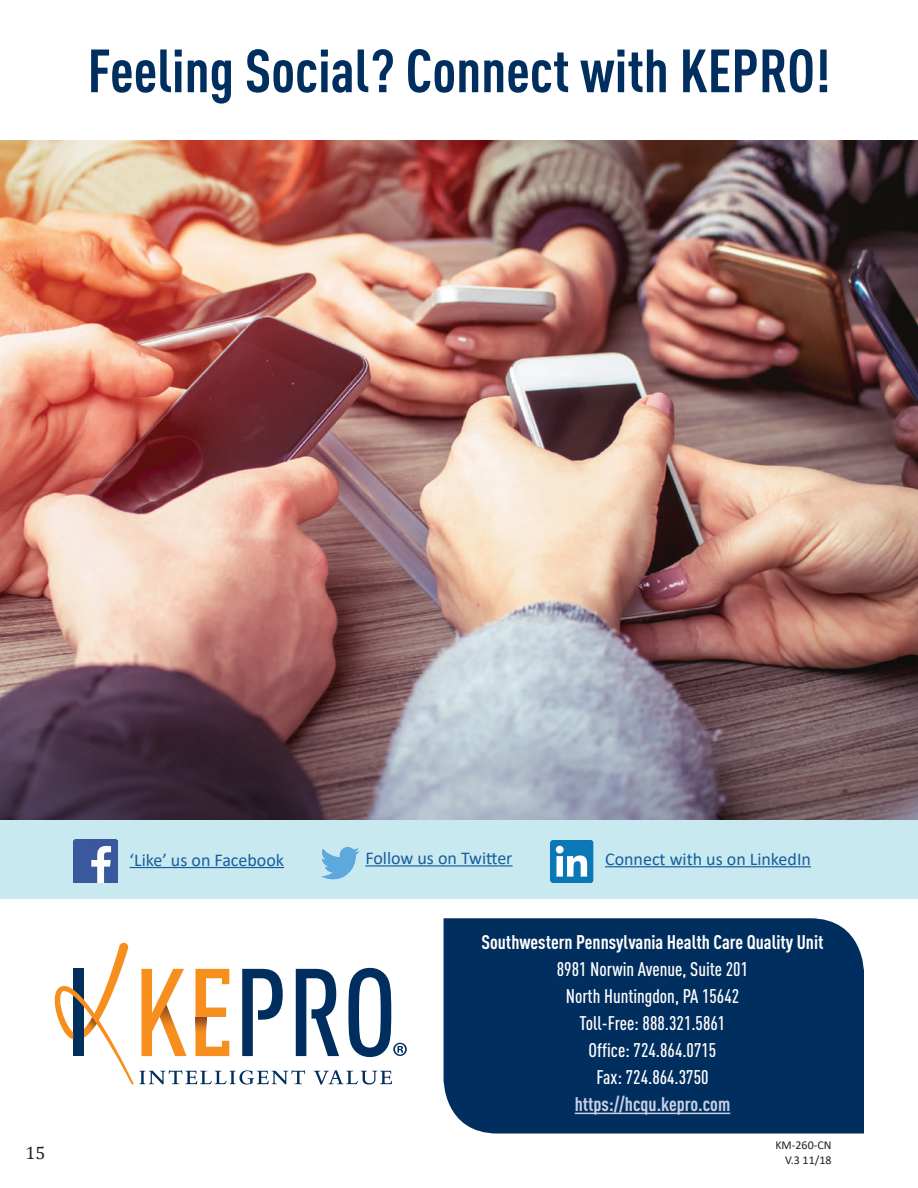
<style>
.page{position:relative;width:918px;height:1188px;background:#fff}
.page>*{position:absolute;margin:0;border:0;box-sizing:border-box;transform-origin:0 0}
.t1{font:700 condensed 60px "DIN Pro";color:#002e5e}
.t2{font:500 condensed 19.5px/27px "DIN Pro";color:#fff;text-align:center}
.t3{font:700 condensed 19.5px "DIN Pro";color:#fff}
.t4{font:700 condensed 19.5px "DIN Pro";color:#c8d0e6}
.t5{font:18px "Calibri";color:#175d9e}
.t6{font:18px "Cambria";color:#231f20}
.t7{font:12px/15px "Calibri";color:#231f20;text-align:right}
</style>
<div class="page">
<img style="left:0;top:140px;width:918px;height:680px">
<div style="left:0;top:820px;width:918px;height:79px;background:#c8e9ef"></div>
<hr style="left:130px;top:867px;width:154px;height:1px;background:#175d9e">
<hr style="left:605px;top:866px;width:206px;height:1px;background:#175d9e">
<hr style="left:365px;top:865px;width:148px;height:2px;background:#175d9e">
<img style="left:74px;top:840px;width:44px;height:43px">
<img style="left:321px;top:847px;width:39px;height:33px">
<img style="left:550px;top:840px;width:44px;height:43px">
<div style="left:444px;top:918px;width:420px;height:216px;background:#002e5e"></div>
<svg style="left:55px;top:942px;width:352px;height:143px"></svg>
<hr style="left:575px;top:1113px;width:155px;height:1px;background:#c8d0e6">
<h1 class="t1" style="left:88px;top:26px;width:744px">Feeling Social? Connect with KEPRO!</h1>
<p class="t6" style="left:26px;top:1142px;width:21px">15</p>
<p class="t5" style="left:130px;top:847px;width:156px">‘Like’ us on Facebook</p>
<p class="t5" style="left:365px;top:845px;width:149px">Follow us on Twitter</p>
<p class="t5" style="left:605px;top:846px;width:207px">Connect with us on LinkedIn</p>
<p class="t3" style="left:482px;top:927px;width:343px">Southwestern Pennsylvania Health Care Quality Unit</p>
<p class="t2" style="left:557px;top:954px;width:193px">8981 Norwin Avenue, Suite 201<br>North Huntingdon, PA 15642<br>Toll-Free: 888.321.5861<br>Office: 724.864.0715<br>Fax: 724.864.3750</p>
<p class="t4" style="left:575px;top:1089px;width:157px">https://hcqu.kepro.com</p>
<p class="t7" style="left:775px;top:1137px;width:58px">KM-260-CN<br>V.3 11/18</p>
</div>
